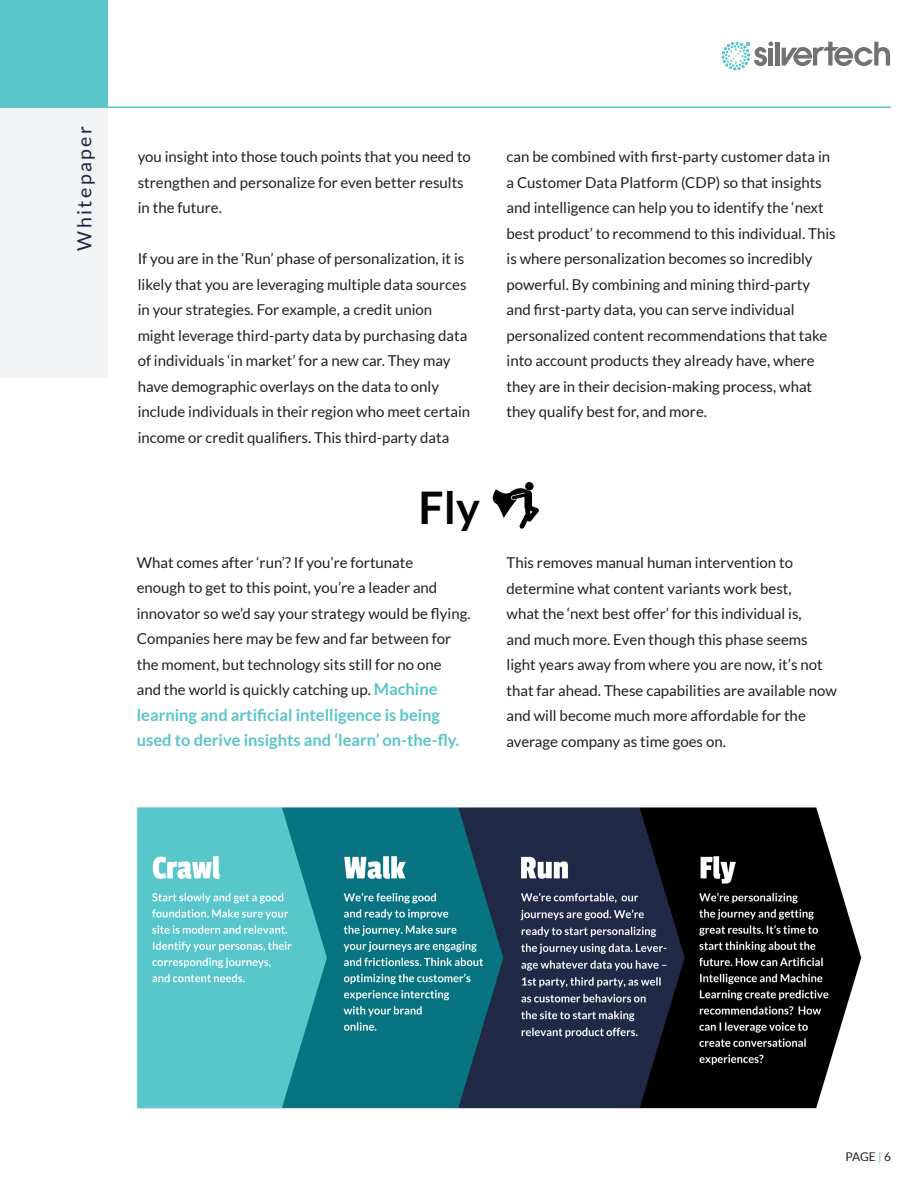
<style>
.page{position:relative;width:918px;height:1188px;background:#fff}
.page>*{position:absolute;margin:0;border:0;box-sizing:border-box;transform-origin:0 0}
.t1{font:700 45px "Lato";color:#040503}
.t2{font:19.5px "Lato";letter-spacing:.125em;color:#1d2744}
.t3{font:700 16.5px/25.5px "Lato";color:#5bc5ca}
.t4{font:15px/25.5px "Lato";color:#231f20}
.t5{font:12px "Lato";color:#231f20}
.s1{font-weight:700;font-size:16.5px;color:#5bc5ca}
.s2{color:#5ac5ca}
</style>
<div class="page">
<hr style="left:775px;top:42px;width:4px;height:24px;background:#707372">
<svg style="left:782px;top:42px;width:108px;height:24px"></svg>
<svg style="left:721px;top:42px;width:52px;height:28px"></svg>
<div style="left:0;top:0;width:108px;height:108px;background:#5ac5ca"></div>
<div style="left:0;top:108px;width:108px;height:270px;background:#f2f3f4"></div>
<hr style="left:108px;top:106px;width:783px;height:2px;background:#5ac5ca">
<div style="left:525px;top:482px;width:9px;height:8px;background:#000;border-radius:50%"></div>
<svg style="left:492px;top:485px;width:47px;height:44px"></svg>
<img style="left:136px;top:807px;width:726px;height:302px">
<h2 class="t2" style="left:74px;top:251px;width:126px;rotate:-90deg">Whitepaper</h2>
<p class="t4" style="left:138px;top:144px;width:335px">you insight into those touch points that you need to strengthen and personalize for even better results in the future.</p>
<p class="t4" style="left:138px;top:246px;width:334px">If you are in the ‘Run’ phase of personalization, it is likely that you are leveraging multiple data sources in your strategies. For example, a credit union might leverage third-party data by purchasing data of individuals ‘in market’ for a new car. They may have demographic overlays on the data to only include individuals in their region who meet certain income or credit qualifiers. This third-party data</p>
<p class="t1" style="left:419px;top:482px;width:63px">Fly</p>
<p class="t4" style="left:137px;top:549px;width:335px">What comes after ‘run’? If you’re fortunate<br>enough to get to this point, you’re a leader and innovator so we’d say your strategy would be flying.<br>Companies here may be few and far between for the moment, but technology sits still for no one<br>and the world is quickly catching up. <span class="s1">Machine</span></p>
<p class="t3" style="left:137px;top:702px;width:324px">learning and artificial intelligence is being used to derive insights and ‘learn’ on-the-fly.</p>
<p class="t4" style="left:507px;top:144px;width:331px">can be combined with first-party customer data in a Customer Data Platform (CDP) so that insights and intelligence can help you to identify the ‘next best product’ to recommend to this individual. This is where personalization becomes so incredibly powerful. By combining and mining third-party and first-party data, you can serve individual personalized content recommendations that take into account products they already have, where they are in their decision-making process, what they qualify best for, and more.</p>
<p class="t4" style="left:507px;top:550px;width:332px">This removes manual human intervention to determine what content variants work best,<br>what the ‘next best offer’ for this individual is,<br>and much more. Even though this phase seems light years away from where you are now, it’s not that far ahead. These capabilities are available now and will become much more affordable for the average company as time goes on.</p>
<p class="t5" style="left:846px;top:1150px;width:47px">PAGE <span class="s2">|</span> 6</p>
</div>
